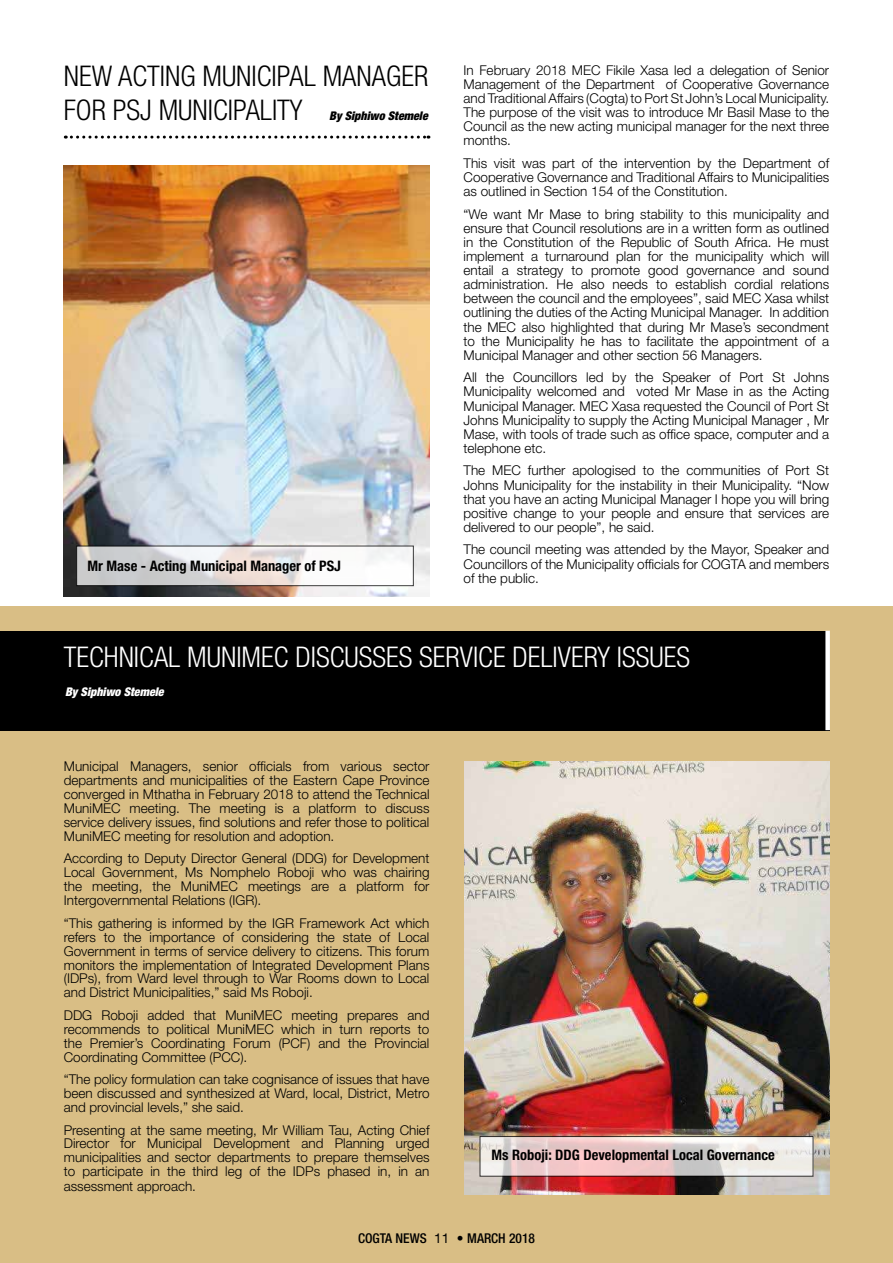
<style>
.page{position:relative;width:893px;height:1263px;background:#fff}
.page>*{position:absolute;margin:0;border:0;box-sizing:border-box;transform-origin:0 0}
.t1{font:300 condensed 28.5px "Helvetica Neue LT Pro";color:#fff}
.t2{font:300 condensed 28.5px/34.5px "Helvetica Neue LT Pro";color:#000}
.t3{font:700 condensed 14.55px "Helvetica Neue LT Pro";color:#000}
.t4{font:300 13.5px/14.1px "Helvetica Neue LT Pro";color:#000;text-align:justify}
.t5{font:500 condensed 13.5px "Helvetica Neue LT Pro";color:#000}
.t6{font:italic 900 condensed 12px "Helvetica Neue LT Pro";color:#000}
.t7{font:italic 900 condensed 12px "Helvetica Neue LT Pro";color:#fff}
.s1{font-weight:400;font-stretch:normal}
</style>
<div class="page">
<div style="left:0;top:606px;width:893px;height:657px;background:#d9be85"></div>
<img style="left:64px;top:165px;width:365px;height:431px">
<img style="left:465px;top:762px;width:365px;height:432px">
<svg style="left:65px;top:136px;width:364px;height:3px"></svg>
<svg style="left:78px;top:548px;width:334px;height:36px"></svg>
<div style="left:0;top:631px;width:829px;height:100px;background:#000"></div>
<svg style="left:482px;top:1138px;width:329px;height:36px;background:#ead7d5"></svg>
<div style="left:825px;top:631px;width:5px;height:99px;background:#fff"></div>
<h1 class="t2" style="left:64px;top:58px;width:366px">NEW ACTING MUNICIPAL MANAGER<br>FOR PSJ MUNICIPALITY</h1>
<p class="t4" style="left:463px;top:63px;width:367px">In February 2018 MEC Fikile Xasa led a delegation of Senior Management of the Department of Cooperative Governance and Traditional Affairs (Cogta) to Port St John’s Local Municipality.<br>The purpose of the visit was to introduce Mr Basil Mase to the Council as the new acting municipal manager for the next three months.</p>
<p class="t4" style="left:463px;top:156px;width:367px">This visit was part of the intervention by the Department of Cooperative Governance and Traditional Affairs to Municipalities as outlined in Section 154 of the Constitution.</p>
<p class="t4" style="left:463px;top:207px;width:367px">“We want Mr Mase to bring stability to this municipality and ensure that Council resolutions are in a written form as outlined in the Constitution of the Republic of South Africa. He must implement a turnaround plan for the municipality which will entail a strategy to promote good governance and sound administration. He also needs to establish cordial relations between the council and the employees”, said MEC Xasa whilst outlining the duties of the Acting Municipal Manager. In addition the MEC also highlighted that during Mr Mase’s secondment to the Municipality he has to facilitate the appointment of a Municipal Manager and other section 56 Managers.</p>
<p class="t4" style="left:463px;top:370px;width:367px">All the Councillors led by the Speaker of Port St Johns Municipality welcomed and voted Mr Mase in as the Acting Municipal Manager. MEC Xasa requested the Council of Port St Johns Municipality to supply the Acting Municipal Manager , Mr Mase, with tools of trade such as office space, computer and a telephone etc.</p>
<p class="t4" style="left:463px;top:463px;width:367px">The MEC further apologised to the communities of Port St Johns Municipality for the instability in their Municipality. “Now that you have an acting Municipal Manager I hope you will bring positive change to your people and ensure that services are delivered to our people”, he said.</p>
<p class="t4" style="left:463px;top:542px;width:367px">The council meeting was attended by the Mayor, Speaker and Councillors of the Municipality officials for COGTA and members of the public.</p>
<p class="t6" style="left:329px;top:108px;width:100px">By Siphiwo Stemele</p>
<p class="t3" style="left:88px;top:557px;width:255px">Mr Mase - Acting Municipal Manager of PSJ</p>
<h1 class="t1" style="left:64px;top:640px;width:628px">TECHNICAL MUNIMEC DISCUSSES SERVICE DELIVERY ISSUES</h1>
<p class="t7" style="left:65px;top:684px;width:100px">By Siphiwo Stemele</p>
<p class="t4" style="left:64px;top:759px;width:367px">Municipal Managers, senior officials from various sector departments and municipalities of the Eastern Cape Province converged in Mthatha in February 2018 to attend the Technical MuniMEC meeting. The meeting is a platform to discuss service delivery issues, find solutions and refer those to political MuniMEC meeting for resolution and adoption.</p>
<p class="t4" style="left:64px;top:851px;width:367px">According to Deputy Director General (DDG) for Development Local Government, Ms Nomphelo Roboji who was chairing the meeting, the MuniMEC meetings are a platform for Intergovernmental Relations (IGR).</p>
<p class="t4" style="left:64px;top:915px;width:367px">“This gathering is informed by the IGR Framework Act which refers to the importance of considering the state of Local Government in terms of service delivery to citizens. This forum monitors the implementation of Integrated Development Plans (IDPs), from Ward level through to War Rooms down to Local and District Municipalities,” said Ms Roboji.</p>
<p class="t4" style="left:64px;top:1008px;width:367px">DDG Roboji added that MuniMEC meeting prepares and recommends to political MuniMEC which in turn reports to the Premier’s Coordinating Forum (PCF) and the Provincial Coordinating Committee (PCC).</p>
<p class="t4" style="left:64px;top:1072px;width:367px">“The policy formulation can take cognisance of issues that have been discussed and synthesized at Ward, local, District, Metro and provincial levels,” she said.</p>
<p class="t4" style="left:64px;top:1122px;width:367px">Presenting at the same meeting, Mr William Tau, Acting Chief Director for Municipal Development and Planning urged municipalities and sector departments to prepare themselves to participate in the third leg of the IDPs phased in, in an assessment approach.</p>
<p class="t3" style="left:491px;top:1146px;width:285px">Ms Roboji: DDG Developmental Local Governance</p>
<p class="t5" style="left:358px;top:1230px;width:178px">COGTA NEWS <span class="s1">11 •</span> MARCH 2018</p>
</div>
